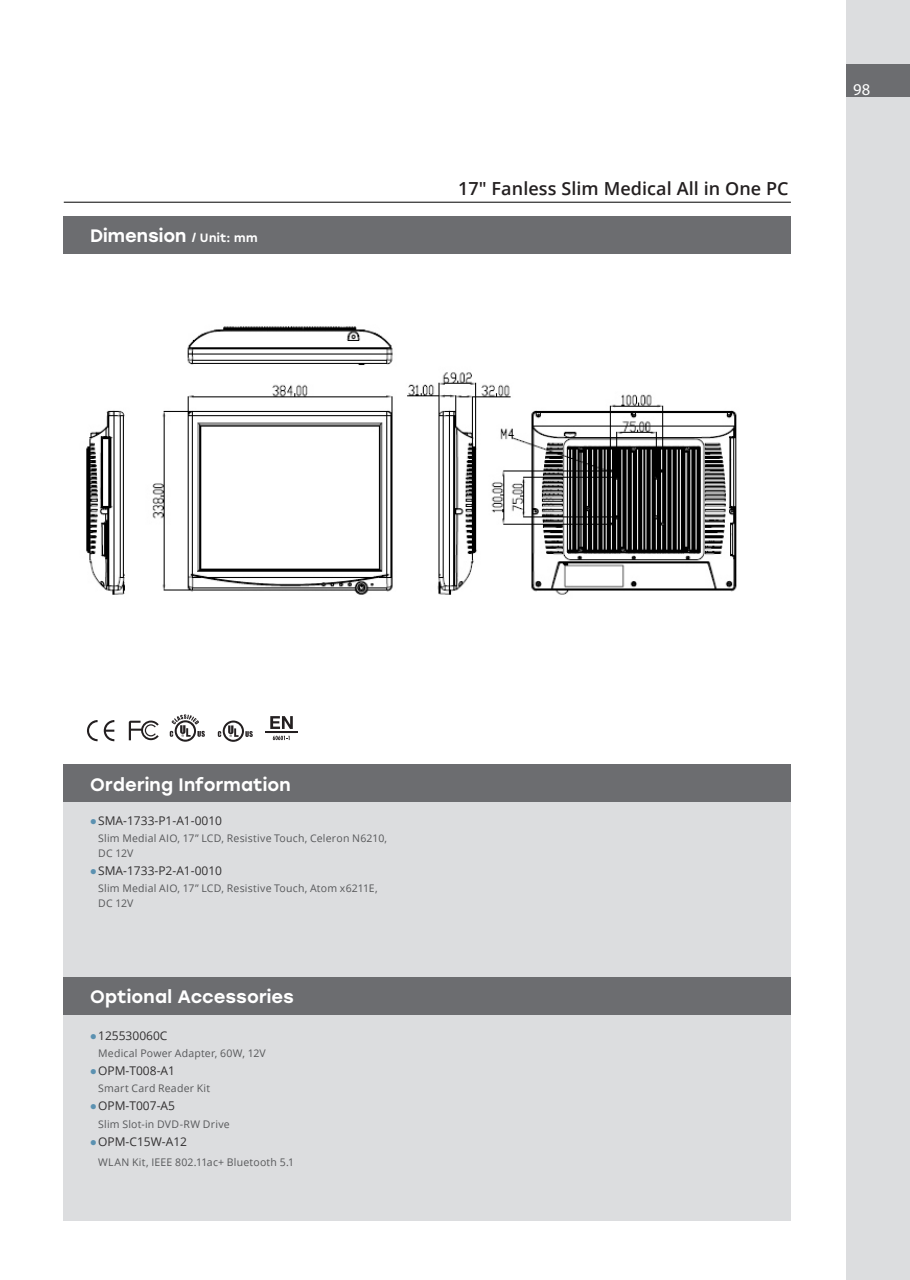
<style>
.page{position:relative;width:910px;height:1280px;background:#fff}
.page>*{position:absolute;margin:0;border:0;box-sizing:border-box;transform-origin:0 0}
._01_title{font:500 18px "Stolzl";letter-spacing:.005em;color:#fff}
.次標題{font:600 18px "Open Sans";letter-spacing:.005em;color:#231f20}
.t1{font:16.5px "Myriad Pro";color:#fff}
.t2{font:12px "Open Sans";color:#312f30}
.ordering_optional_content{font:10.5px/15px "Open Sans";letter-spacing:.02em;color:#57585a}
.s1{font-size:12px}
.s2{font-family:"Arial";color:#5b91b1}
</style>
<div class="page">
<div style="left:64px;top:216px;width:727px;height:38px;background:#6c6d70"></div>
<div style="left:846px;top:0;width:64px;height:1280px;background:#dcdddf"></div>
<div style="left:846px;top:64px;width:64px;height:33px;background:#6c6d70"></div>
<svg style="left:87px;top:720px;width:11px;height:21px"></svg>
<svg style="left:104px;top:720px;width:10px;height:21px"></svg>
<svg style="left:129px;top:720px;width:30px;height:20px"></svg>
<svg style="left:170px;top:714px;width:35px;height:28px"></svg>
<svg style="left:273px;top:736px;width:17px;height:4px"></svg>
<svg style="left:270px;top:716px;width:23px;height:13px"></svg>
<hr style="left:265px;top:731px;width:33px;height:2px;background:#231f20">
<svg style="left:218px;top:720px;width:35px;height:22px"></svg>
<img style="left:86px;top:326px;width:651px;height:269px">
<div style="left:64px;top:764px;width:727px;height:457px;background:#dcdddf"></div>
<div style="left:64px;top:764px;width:727px;height:38px;background:#6c6d70"></div>
<div style="left:64px;top:977px;width:727px;height:37px;background:#6c6d70"></div>
<hr style="left:64px;top:202px;width:727px;height:1px;background:#000">
<h1 class="_01_title" style="left:90px;top:223px;width:169px">Dimension <span class="s1">/ Unit: mm</span></h1>
<p class="次標題" style="left:458px;top:176px;width:332px">17" Fanless Slim Medical All in One PC</p>
<h2 class="t1" style="left:853px;top:79px;width:18px">98</h2>
<p class="_01_title" style="left:90px;top:771px;width:202px">Ordering Information</p>
<p class="t2" style="left:90px;top:812px;width:134px"><span class="s2">●</span>SMA-1733-P1-A1-0010</p>
<p class="ordering_optional_content" style="left:98px;top:830px;width:291px">Slim Medial AIO, 17” LCD, Resistive Touch, Celeron N6210,<br>DC 12V</p>
<p class="t2" style="left:90px;top:862px;width:134px"><span class="s2">●</span>SMA-1733-P2-A1-0010</p>
<p class="ordering_optional_content" style="left:98px;top:880px;width:281px">Slim Medial AIO, 17” LCD, Resistive Touch, Atom x6211E,<br>DC 12V</p>
<p class="_01_title" style="left:90px;top:984px;width:205px">Optional Accessories</p>
<p class="t2" style="left:90px;top:1027px;width:79px"><span class="s2">●</span>125530060C</p>
<p class="ordering_optional_content" style="left:98px;top:1046px;width:169px">Medical Power Adapter, 60W, 12V</p>
<p class="t2" style="left:90px;top:1063px;width:87px"><span class="s2">●</span>OPM-T008-A1</p>
<p class="ordering_optional_content" style="left:98px;top:1081px;width:114px">Smart Card Reader Kit</p>
<p class="t2" style="left:90px;top:1098px;width:87px"><span class="s2">●</span>OPM-T007-A5</p>
<p class="ordering_optional_content" style="left:98px;top:1116px;width:133px">Slim Slot-in DVD-RW Drive</p>
<p class="t2" style="left:90px;top:1133px;width:99px"><span class="s2">●</span>OPM-C15W-A12</p>
<p class="ordering_optional_content" style="left:98px;top:1154px;width:198px">WLAN Kit, IEEE 802.11ac+ Bluetooth 5.1</p>
</div>
